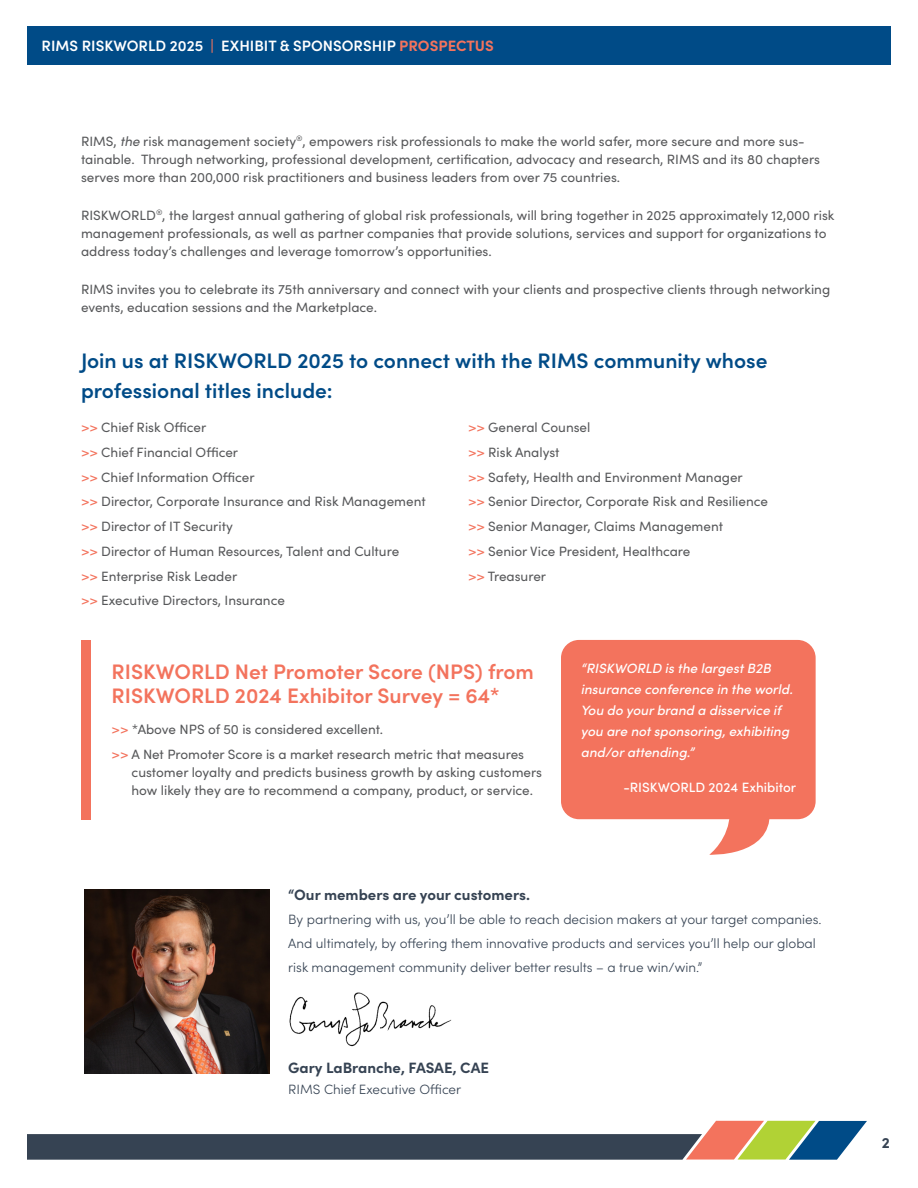
<style>
.page{position:relative;width:918px;height:1188px;background:#fff}
.page>*{position:absolute;margin:0;border:0;box-sizing:border-box;transform-origin:0 0}
.t1{font:600 21px "Sofia Pro";color:#004b87}
.t2{font:600 21px/24px "Sofia Pro";color:#f3735d}
.t3{font:700 15px "Sofia Pro";color:#364353}
.t4{font:600 15px "Sofia Pro";color:#fff}
.t5{font:13.5px/18px "Sofia Pro";color:#57585a}
.t6{font:300 13.5px/24px "Sofia Pro";color:#364353}
.t7{font:italic 500 13.5px/21px "Sofia Pro";color:#fff}
.t8{font:500 13.5px "Sofia Pro";color:#fff}
.s1{color:#f3735d}
.s2{font-weight:700;color:#f3735d}
.s3{font-style:italic}
</style>
<div class="page">
<div style="left:81px;top:640px;width:10px;height:179px;background:#f3735d"></div>
<div style="left:27px;top:26px;width:864px;height:39px;background:#004b87"></div>
<svg style="left:27px;top:1121px;width:840px;height:39px"></svg>
<img style="left:84px;top:890px;width:186px;height:183px">
<img style="left:289px;top:992px;width:163px;height:55px">
<div style="left:561px;top:640px;width:255px;height:179px;background:#f3735d;border-radius:18px"></div>
<svg style="left:709px;top:819px;width:63px;height:36px"></svg>
<p class="t4" style="left:42px;top:34px;width:454px">RIMS RISKWORLD 2025 <span class="s1">|</span> EXHIBIT &amp; SPONSORSHIP <span class="s2">PROSPECTUS</span></p>
<p class="t5" style="left:81px;top:131px;width:741px">RIMS, <span class="s3">the</span> risk management society<sup>®</sup>, empowers risk professionals to make the world safer, more secure and more sus&shy;tainable. Through networking, professional development, certification, advocacy and research, RIMS and its 80 chapters serves more than 200,000 risk practitioners and business leaders from over 75 countries.</p>
<p class="t5" style="left:81px;top:205px;width:755px">RISKWORLD<sup>®</sup>, the largest annual gathering of global risk professionals, will bring together in 2025 approximately 12,000 risk management professionals, as well as partner companies that provide solutions, services and support for organizations to address today’s challenges and leverage tomorrow’s opportunities.</p>
<p class="t5" style="left:81px;top:280px;width:751px">RIMS invites you to celebrate its 75th anniversary and connect with your clients and prospective clients through networking events, education sessions and the Marketplace.</p>
<p class="t1" style="left:81px;top:345px;width:688px">Join us at RISKWORLD 2025 to connect with the RIMS community whose</p>
<p class="t1" style="left:81px;top:374px;width:253px">professional titles include:</p>
<p class="t5" style="left:81px;top:418px;width:127px"><span class="s1">&gt;&gt;</span> Chief Risk Officer</p>
<p class="t5" style="left:81px;top:442px;width:159px"><span class="s1">&gt;&gt;</span> Chief Financial Officer</p>
<p class="t5" style="left:81px;top:467px;width:175px"><span class="s1">&gt;&gt;</span> Chief Information Officer</p>
<p class="t5" style="left:81px;top:492px;width:346px"><span class="s1">&gt;&gt;</span> Director, Corporate Insurance and Risk Management</p>
<p class="t5" style="left:81px;top:517px;width:153px"><span class="s1">&gt;&gt;</span> Director of IT Security</p>
<p class="t5" style="left:81px;top:541px;width:320px"><span class="s1">&gt;&gt;</span> Director of Human Resources, Talent and Culture</p>
<p class="t5" style="left:81px;top:566px;width:158px"><span class="s1">&gt;&gt;</span> Enterprise Risk Leader</p>
<p class="t5" style="left:81px;top:591px;width:205px"><span class="s1">&gt;&gt;</span> Executive Directors, Insurance</p>
<p class="t5" style="left:468px;top:418px;width:124px"><span class="s1">&gt;&gt;</span> General Counsel</p>
<p class="t5" style="left:468px;top:442px;width:93px"><span class="s1">&gt;&gt;</span> Risk Analyst</p>
<p class="t5" style="left:468px;top:467px;width:276px"><span class="s1">&gt;&gt;</span> Safety, Health and Environment Manager</p>
<p class="t5" style="left:468px;top:492px;width:302px"><span class="s1">&gt;&gt;</span> Senior Director, Corporate Risk and Resilience</p>
<p class="t5" style="left:468px;top:517px;width:257px"><span class="s1">&gt;&gt;</span> Senior Manager, Claims Management</p>
<p class="t5" style="left:468px;top:541px;width:224px"><span class="s1">&gt;&gt;</span> Senior Vice President, Healthcare</p>
<p class="t5" style="left:468px;top:566px;width:80px"><span class="s1">&gt;&gt;</span> Treasurer</p>
<p class="t2" style="left:112px;top:658px;width:424px">RISKWORLD Net Promoter Score (NPS) from<br>RISKWORLD 2024 Exhibitor Survey = 64*</p>
<p class="t5" style="left:112px;top:720px;width:273px"><span class="s1">&gt;&gt;</span> *Above NPS of 50 is considered excellent.</p>
<p class="t5" style="left:132px;top:745px;width:412px;text-indent:-20px"><span class="s1">&gt;&gt;</span> A Net Promoter Score is a market research metric that measures customer loyalty and predicts business growth by asking customers how likely they are to recommend a company, product, or service.</p>
<p class="t7" style="left:581px;top:657px;width:213px">“RISKWORLD is the largest B2B insurance conference in the world.<br>You do your brand a disservice if you are not sponsoring, exhibiting and/or attending.”</p>
<p class="t8" style="left:623px;top:777px;width:174px">-RISKWORLD 2024 Exhibitor</p>
<p class="t3" style="left:288px;top:884px;width:243px">“Our members are your customers.</p>
<p class="t6" style="left:288px;top:907px;width:535px">By partnering with us, you’ll be able to reach decision makers at your target companies.<br>And ultimately, by offering them innovative products and services you’ll help our global risk management community deliver better results – a true win/win.”</p>
<p class="t3" style="left:288px;top:1056px;width:202px">Gary LaBranche, FASAE, CAE</p>
<p class="t6" style="left:288px;top:1076px;width:174px">RIMS Chief Executive Officer</p>
<p class="t3" style="left:882px;top:1131px;width:10px">2</p>
</div>
